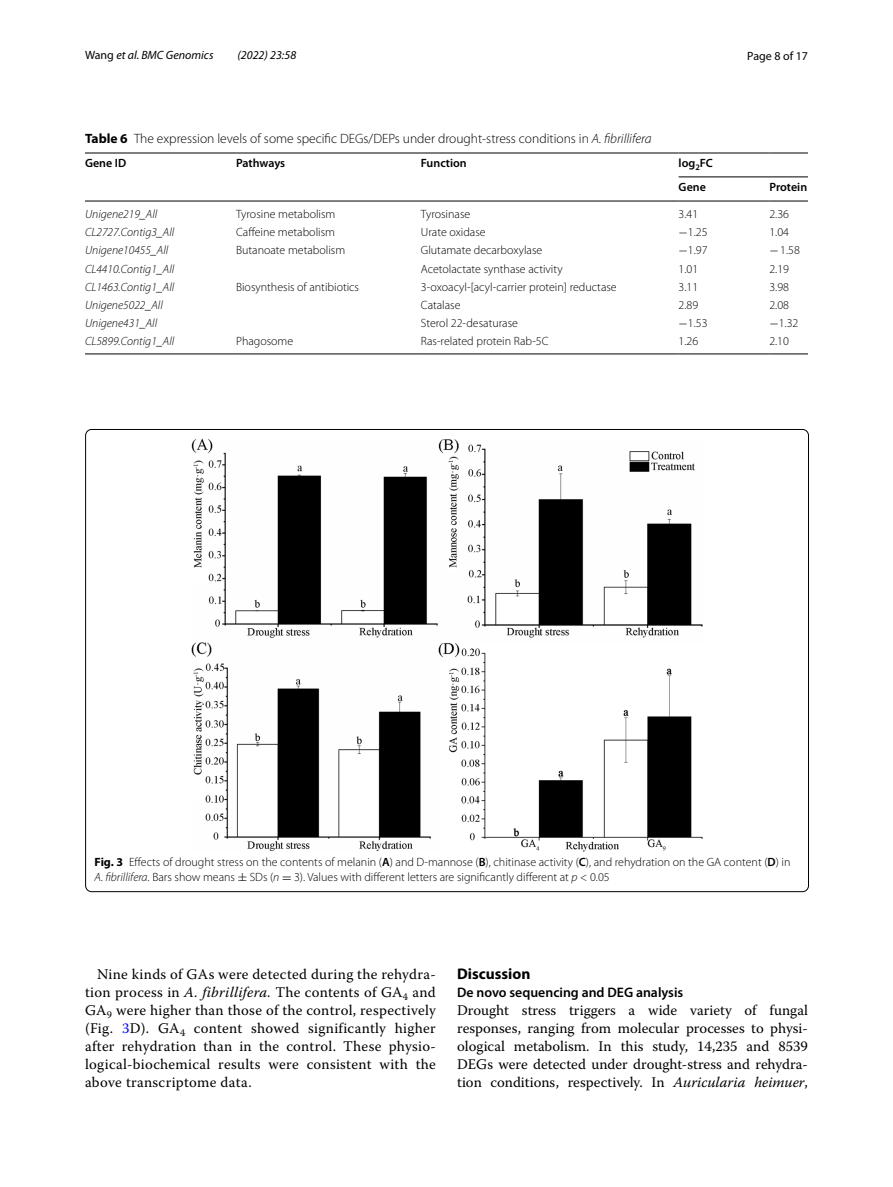
<style>
.page{position:relative;width:893px;height:1187px;background:#fff}
.page>*{position:absolute;margin:0;border:0;box-sizing:border-box;transform-origin:0 0}
.t1{font:700 15.45px "Myriad Pro";color:#000}
.t2{font:14.7px/18px "Warnock Pro";letter-spacing:.01em;color:#000;text-align:justify}
.t3{font:600 13.8px "Myriad Pro";color:#000}
.t4{font:300 13.5px "Myriad Pro";color:#000}
.t5{font:300 12px/15px "Myriad Pro";color:#000}
.t6{font:italic 300 12px "Myriad Pro";color:#000}
.t7{font:600 12px/23.9px "Myriad Pro";color:#000}
.t8{font:italic 12px "Myriad Pro";color:#000}
.t9{font:12px "Myriad Pro";color:#000}
.s1{font-style:normal}
.s2{font-weight:700}
.s3{font-style:italic}
.s4{font-family:"MTSY";font-weight:400}
.s5{font-weight:600}
.s6{color:#00f}
</style>
<div class="page">
<hr style="left:85px;top:153px;width:151px;height:1px;background:#000">
<hr style="left:85px;top:201px;width:151px;height:1px;background:#000">
<hr style="left:236px;top:153px;width:185px;height:1px;background:#000">
<hr style="left:236px;top:201px;width:185px;height:1px;background:#000">
<hr style="left:421px;top:153px;width:258px;height:1px;background:#000">
<hr style="left:421px;top:201px;width:258px;height:1px;background:#000">
<hr style="left:679px;top:153px;width:90px;height:1px;background:#000">
<hr style="left:769px;top:153px;width:39px;height:1px;background:#000">
<hr style="left:679px;top:201px;width:90px;height:1px;background:#000">
<hr style="left:769px;top:201px;width:39px;height:1px;background:#000">
<hr style="left:85px;top:353px;width:151px;height:1px;background:#000">
<hr style="left:236px;top:353px;width:185px;height:1px;background:#000">
<hr style="left:421px;top:353px;width:258px;height:1px;background:#000">
<hr style="left:679px;top:353px;width:90px;height:1px;background:#000">
<hr style="left:769px;top:353px;width:39px;height:1px;background:#000">
<hr style="left:679px;top:177px;width:129px;height:1px;background:#000">
<img style="left:192px;top:438px;width:510px;height:413px">
<p class="t8" style="left:85px;top:48px;width:130px"><span class="s1">Wang</span> et al. BMC Genomics</p>
<p class="t8" style="left:237px;top:48px;width:60px">(2022) 23:58</p>
<p class="t9" style="left:747px;top:48px;width:62px">Page 8 of 17</p>
<p class="t4" style="left:85px;top:131px;width:568px"><span class="s2">Table 6</span> The expression levels of some specific DEGs/DEPs under drought-stress conditions in <span class="s3">A. fibrillifera</span></p>
<p class="t7" style="left:85px;top:151px;width:43px">Gene ID</p>
<p class="t7" style="left:236px;top:151px;width:51px">Pathways</p>
<p class="t7" style="left:421px;top:151px;width:47px">Function</p>
<p class="t7" style="left:679px;top:151px;width:36px">log<sub>2</sub>FC<br>Gene</p>
<p class="t7" style="left:769px;top:175px;width:39px">Protein</p>
<p class="t6" style="left:85px;top:208px;width:74px">Unigene219_All</p>
<p class="t5" style="left:236px;top:207px;width:101px">Tyrosine metabolism</p>
<p class="t5" style="left:421px;top:207px;width:51px">Tyrosinase</p>
<p class="t5" style="left:679px;top:207px;width:21px">3.41</p>
<p class="t5" style="left:769px;top:207px;width:21px">2.36</p>
<p class="t6" style="left:85px;top:226px;width:91px">CL2727.Contig3_All</p>
<p class="t5" style="left:236px;top:225px;width:100px">Caffeine metabolism</p>
<p class="t5" style="left:421px;top:225px;width:66px">Urate oxidase</p>
<p class="t5" style="left:679px;top:225px;width:31px"><span class="s4">−</span>1.25</p>
<p class="t5" style="left:769px;top:225px;width:21px">1.04</p>
<p class="t6" style="left:85px;top:244px;width:85px">Unigene10455_All</p>
<p class="t5" style="left:236px;top:243px;width:111px">Butanoate metabolism</p>
<p class="t5" style="left:421px;top:243px;width:123px">Glutamate decarboxylase</p>
<p class="t5" style="left:679px;top:243px;width:31px"><span class="s4">−</span>1.97</p>
<p class="t5" style="left:769px;top:243px;width:32px"><span class="s4">−</span>1.58</p>
<p class="t6" style="left:85px;top:262px;width:91px">CL4410.Contig1_All</p>
<p class="t5" style="left:421px;top:261px;width:143px">Acetolactate synthase activity</p>
<p class="t5" style="left:679px;top:261px;width:21px">1.01</p>
<p class="t5" style="left:769px;top:261px;width:21px">2.19</p>
<p class="t6" style="left:85px;top:280px;width:91px">CL1463.Contig1_All</p>
<p class="t5" style="left:236px;top:279px;width:124px">Biosynthesis of antibiotics</p>
<p class="t5" style="left:421px;top:279px;width:197px">3-oxoacyl-[acyl-carrier protein] reductase</p>
<p class="t5" style="left:679px;top:279px;width:21px">3.11</p>
<p class="t5" style="left:769px;top:279px;width:21px">3.98</p>
<p class="t6" style="left:85px;top:298px;width:79px">Unigene5022_All</p>
<p class="t5" style="left:421px;top:297px;width:41px">Catalase</p>
<p class="t5" style="left:679px;top:297px;width:21px">2.89</p>
<p class="t5" style="left:769px;top:297px;width:21px">2.08</p>
<p class="t6" style="left:85px;top:317px;width:74px">Unigene431_All</p>
<p class="t5" style="left:421px;top:316px;width:99px">Sterol 22-desaturase</p>
<p class="t5" style="left:679px;top:316px;width:31px"><span class="s4">−</span>1.53</p>
<p class="t5" style="left:769px;top:316px;width:31px"><span class="s4">−</span>1.32</p>
<p class="t6" style="left:85px;top:335px;width:91px">CL5899.Contig1_All</p>
<p class="t5" style="left:236px;top:334px;width:59px">Phagosome</p>
<p class="t5" style="left:421px;top:334px;width:129px">Ras-related protein Rab-5C</p>
<p class="t5" style="left:678px;top:334px;width:21px">1.26</p>
<p class="t5" style="left:769px;top:334px;width:21px">2.10</p>
<p class="t5" style="left:95px;top:854px;width:697px"><span class="s2">Fig. 3</span> Effects of drought stress on the contents of melanin (<span class="s5">A</span>) and D-mannose (<span class="s5">B</span>), chitinase activity (<span class="s5">C</span>), and rehydration on the GA content (<span class="s5">D</span>) in<br><span class="s3">A. fibrillifera</span>. Bars show means <span class="s4">±</span> SDs (<span class="s3">n</span> <span class="s4">=</span> 3). Values with different letters are significantly different at <span class="s3">p</span> &lt; 0.05</p>
<p class="t2" style="left:85px;top:964px;width:352px;text-indent:12px">Nine kinds of GAs were detected during the rehydra&shy;tion process in <span class="s3">A. fibrillifera.</span> The contents of GA<sub>4</sub> and GA<sub>9</sub> were higher than those of the control, respectively (Fig. <span class="s6">3</span>D). GA<sub>4</sub> content showed significantly higher after rehydration than in the control. These physio&shy;logical-biochemical results were consistent with the above transcriptome data.</p>
<p class="t1" style="left:457px;top:963px;width:75px">Discussion</p>
<p class="t3" style="left:457px;top:983px;width:228px">De novo sequencing and DEG analysis</p>
<p class="t2" style="left:457px;top:1001px;width:352px">Drought stress triggers a wide variety of fungal responses, ranging from molecular processes to physi&shy;ological metabolism. In this study, 14,235 and 8539<br>DEGs were detected under drought-stress and rehydra&shy;tion conditions, respectively. In <span class="s3">Auricularia heimuer</span>,</p>
</div>
